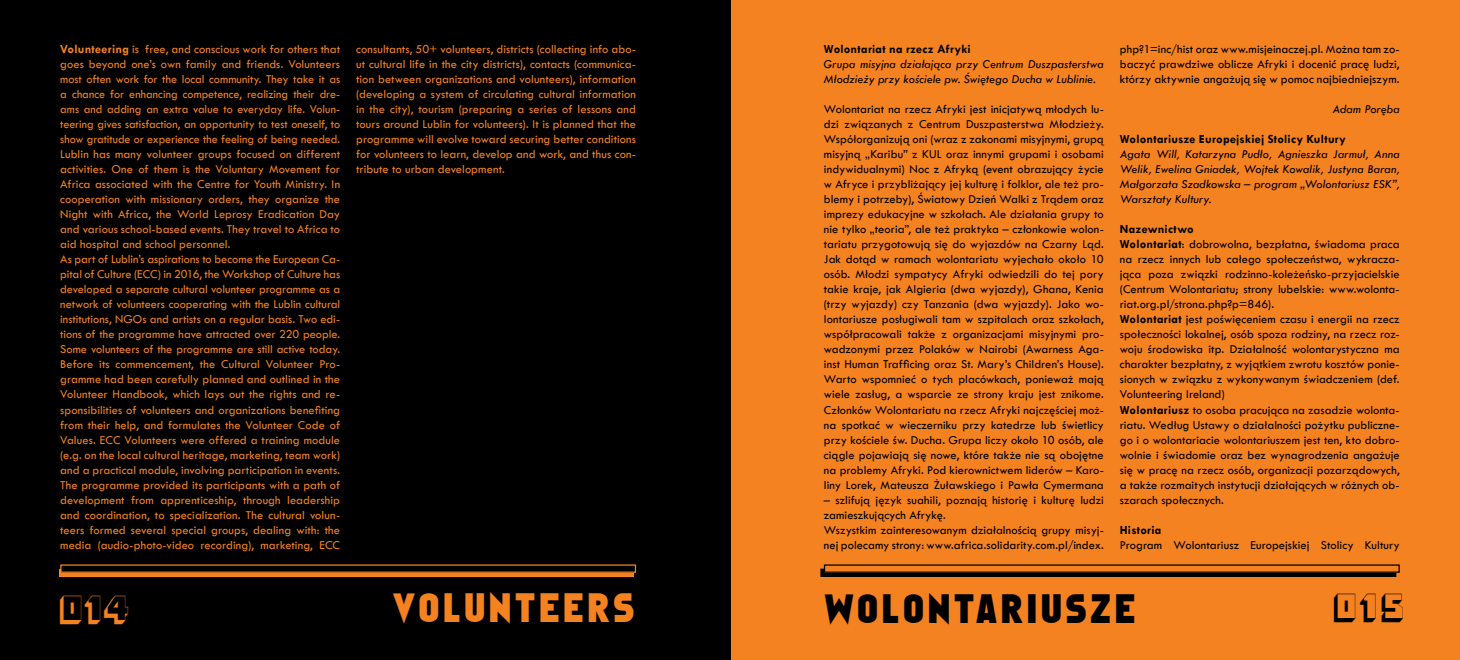
<style>
.page{position:relative;width:1460px;height:660px;background:#fff}
.page>*{position:absolute;margin:0;border:0;box-sizing:border-box;transform-origin:0 0}
.t1{font:37.5px "Faktos";letter-spacing:.1em;color:#000}
.t2{font:37.5px "Faktos";letter-spacing:.095em;color:#f58220}
.t3{font:33.75px "Pioneer IT Cby BT";color:#f58220}
.t4{font:33.75px "Pioneer IT Cby BT";color:#000}
.t5{font:12.5px/15px "Tw Cen";letter-spacing:.005em;color:#000;text-align:justify}
.t6{font:12.5px/15px "Tw Cen";color:#f58220}
.t7{font:italic 12.5px/15px "Tw Cen";letter-spacing:.01em;color:#000}
.t8{font:700 12.5px "Tw Cen";letter-spacing:.02em;color:#000}
.s1{font-weight:700}
</style>
<div class="page">
<div style="left:730px;top:0;width:730px;height:659px;background:#f58220"></div>
<svg style="left:822px;top:570px;width:572px;height:4px;background:#3c1f07"></svg>
<div style="left:820px;top:568px;width:576px;height:8px;border:1px solid #000"></div>
<svg style="left:824px;top:564px;width:575px;height:7px"></svg>
<div style="left:0;top:0;width:730px;height:659px;background:#000"></div>
<svg style="left:59px;top:569px;width:575px;height:7px;background:#d06e1b"></svg>
<svg style="left:61px;top:564px;width:574px;height:7px"></svg>
<p class="t6" style="left:60px;top:41px;width:281px"><span class="s1">Volunteering</span> is free, and conscious work for others that goes beyond one’s own family and friends. Volunteers most often work for the local community. They take it as a chance for enhancing competence, realizing their dre&shy;ams and adding an extra value to everyday life. Volun&shy;teering gives satisfaction, an opportunity to test oneself, to show gratitude or experience the feeling of being needed.<br>Lublin has many volunteer groups focused on different activities. One of them is the Voluntary Movement for Africa associated with the Centre for Youth Ministry. In cooperation with missionary orders, they organize the Night with Africa, the World Leprosy Eradication Day and various school-based events. They travel to Africa to aid hospital and school personnel.<br>As part of Lublin’s aspirations to become the European Ca&shy;pital of Culture (ECC) in 2016, the Workshop of Culture has developed a separate cultural volunteer programme as a network of volunteers cooperating with the Lublin cultural institutions, NGOs and artists on a regular basis. Two edi&shy;tions of the programme have attracted over 220 people.<br>Some volunteers of the programme are still active today.<br>Before its commencement, the Cultural Volunteer Pro&shy;gramme had been carefully planned and outlined in the Volunteer Handbook, which lays out the rights and re&shy;sponsibilities of volunteers and organizations benefiting from their help, and formulates the Volunteer Code of Values. ECC Volunteers were offered a training module (e.g. on the local cultural heritage, marketing, team work) and a practical module, involving participation in events.<br>The programme provided its participants with a path of development from apprenticeship, through leadership and coordination, to specialization. The cultural volun&shy;teers formed several special groups, dealing with: the media (audio-photo-video recording), marketing, ECC</p>
<p class="t6" style="left:356px;top:41px;width:281px;text-align:justify">consultants, 50+ volunteers, districts (collecting info abo&shy;ut cultural life in the city districts), contacts (communica&shy;tion between organizations and volunteers), information (developing a system of circulating cultural information in the city), tourism (preparing a series of lessons and tours around Lublin for volunteers). It is planned that the programme will evolve toward securing better conditions for volunteers to learn, develop and work, and thus con&shy;tribute to urban development.</p>
<p class="t8" style="left:824px;top:41px;width:148px">Wolontariat na rzecz Afryki</p>
<p class="t7" style="left:824px;top:56px;width:281px">Grupa misyjna działająca przy Centrum Duszpasterstwa<br>Młodzieży przy kościele pw. Świętego Ducha w Lublinie.</p>
<p class="t5" style="left:824px;top:101px;width:281px">Wolontariat na rzecz Afryki jest inicjatywą młodych lu&shy;dzi związanych z Centrum Duszpasterstwa Młodzieży.<br>Współorganizują oni (wraz z zakonami misyjnymi, grupą misyjną „Karibu” z KUL oraz innymi grupami i osobami indywidualnymi) Noc z Afryką (event obrazujący życie w Afryce i przybliżający jej kulturę i folklor, ale też pro&shy;blemy i potrzeby), Światowy Dzień Walki z Trądem oraz imprezy edukacyjne w szkołach. Ale działania grupy to nie tylko „teoria”, ale też praktyka – członkowie wolon&shy;tariatu przygotowują się do wyjazdów na Czarny Ląd.<br>Jak dotąd w ramach wolontariatu wyjechało około 10 osób. Młodzi sympatycy Afryki odwiedzili do tej pory takie kraje, jak Algieria (dwa wyjazdy), Ghana, Kenia (trzy wyjazdy) czy Tanzania (dwa wyjazdy). Jako wo&shy;lontariusze posługiwali tam w szpitalach oraz szkołach, współpracowali także z organizacjami misyjnymi pro&shy;wadzonymi przez Polaków w Nairobi (Awarness Aga&shy;inst Human Trafficing oraz St. Mary’s Children’s House).<br>Warto wspomnieć o tych placówkach, ponieważ mają wiele zasług, a wsparcie ze strony kraju jest znikome.<br>Członków Wolontariatu na rzecz Afryki najczęściej moż&shy;na spotkać w wieczerniku przy katedrze lub świetlicy przy kościele św. Ducha. Grupa liczy około 10 osób, ale ciągle pojawiają się nowe, które także nie są obojętne na problemy Afryki. Pod kierownictwem liderów – Karo&shy;liny Lorek, Mateusza Żuławskiego i Pawła Cymermana</p>
<p class="t5" style="left:824px;top:491px;width:281px;text-align:left">– szlifują język suahili, poznają historię i kulturę ludzi zamieszkujących Afrykę.<br>Wszystkim zainteresowanym działalnością grupy misyj&shy;nej polecamy strony: www.africa.solidarity.com.pl/index.</p>
<p class="t5" style="left:1120px;top:41px;width:281px">php?1=inc/hist oraz www.misjeinaczej.pl. Można tam zo&shy;baczyć prawdziwe oblicze Afryki i docenić pracę ludzi, którzy aktywnie angażują się w pomoc najbiedniejszym.</p>
<p class="t7" style="left:1332px;top:101px;width:69px">Adam Poręba</p>
<p class="t8" style="left:1120px;top:131px;width:228px">Wolontariusze Europejskiej Stolicy Kultury</p>
<p class="t7" style="left:1120px;top:146px;width:281px;text-align:justify">Agata Will, Katarzyna Pudło, Agnieszka Jarmuł, Anna Welik, Ewelina Gniadek, Wojtek Kowalik, Justyna Baran, Małgorzata Szadkowska – program „Wolontariusz ESK”, Warsztaty Kultury.</p>
<p class="t5" style="left:1120px;top:221px;width:281px;text-align:left"><span class="s1">Nazewnictwo<br>Wolontariat</span>: dobrowolna, bezpłatna, świadoma praca na rzecz innych lub całego społeczeństwa, wykracza&shy;jąca poza związki rodzinno-koleżeńsko-przyjacielskie (Centrum Wolontariatu; strony lubelskie: www.wolonta&shy;riat.org.pl/strona.php?p=846).<br><span class="s1">Wolontariat</span> jest poświęceniem czasu i energii na rzecz społeczności lokalnej, osób spoza rodziny, na rzecz roz&shy;woju środowiska itp. Działalność wolontarystyczna ma charakter bezpłatny, z wyjątkiem zwrotu kosztów ponie&shy;sionych w związku z wykonywanym świadczeniem (def.<br>Volunteering Ireland)<br><span class="s1">Wolontariusz</span> to osoba pracująca na zasadzie wolonta&shy;riatu. Według Ustawy o działalności pożytku publiczne&shy;go i o wolontariacie wolontariuszem jest ten, kto dobro&shy;wolnie i świadomie oraz bez wynagrodzenia angażuje się w pracę na rzecz osób, organizacji pozarządowych, a także rozmaitych instytucji działających w różnych ob&shy;szarach społecznych.</p>
<p class="t8" style="left:1120px;top:521px;width:43px">Historia</p>
<p class="t5" style="left:1120px;top:536px;width:281px">Program Wolontariusz Europejskiej Stolicy Kultury</p>
<h2 class="t3" style="left:60px;top:586px;width:70px">014</h2>
<h1 class="t2" style="left:393px;top:585px;width:243px">VOLUNTEERS</h1>
<h1 class="t1" style="left:825px;top:586px;width:312px">WOLONTARIUSZE</h1>
<h2 class="t4" style="left:1334px;top:585px;width:73px">015</h2>
</div>
